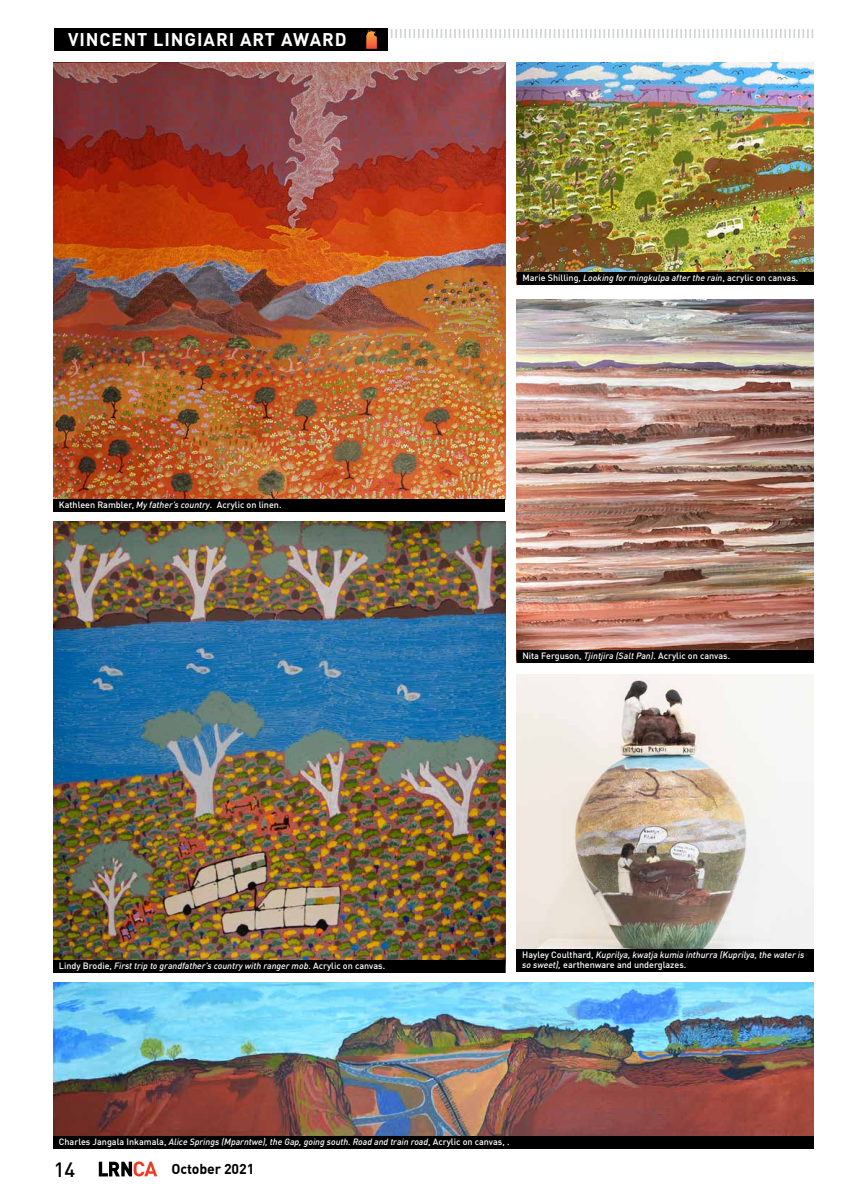
<style>
.page{position:relative;width:842px;height:1191px;background:#fff}
.page>*{position:absolute;margin:0;border:0;box-sizing:border-box;transform-origin:0 0}
.t1{font:500 20.3px "DIN Offc";color:#000}
.t2{font:700 18px "DIN Offc";letter-spacing:.05em;color:#fff}
.t3{font:700 14.1px "DIN Offc";letter-spacing:-.01em;color:#000}
.t4{font:italic 500 9px/10px "DIN Offc";color:#fff}
.t5{font:500 9px "DIN Offc";color:#fff}
.s1{font-style:italic}
.s2{font-style:normal}
</style>
<div class="page">
<svg style="left:99px;top:1161px;width:58px;height:15px"></svg>
<div style="left:54px;top:28px;width:334px;height:23px;background:#000"></div>
<svg style="left:366px;top:29px;width:447px;height:20px"></svg>
<img style="left:54px;top:62px;width:451px;height:437px">
<div style="left:53px;top:499px;width:451px;height:12px;background:#000"></div>
<img style="left:54px;top:521px;width:451px;height:439px">
<div style="left:53px;top:960px;width:452px;height:12px;background:#000"></div>
<img style="left:53px;top:982px;width:761px;height:154px">
<div style="left:53px;top:1136px;width:761px;height:12px;background:#000"></div>
<img style="left:516px;top:62px;width:298px;height:223px">
<div style="left:517px;top:272px;width:297px;height:13px;background:#000"></div>
<img style="left:516px;top:299px;width:298px;height:363px">
<img style="left:516px;top:674px;width:298px;height:275px">
<div style="left:517px;top:650px;width:297px;height:12px;background:#000"></div>
<div style="left:516px;top:949px;width:298px;height:23px;background:#000"></div>
<h2 class="t2" style="left:68px;top:28px;width:280px">VINCENT LINGIARI ART AWARD</h2>
<p class="t5" style="left:59px;top:499px;width:224px">Kathleen Rambler, <span class="s1">My father’s country</span>. Acrylic on linen.</p>
<p class="t5" style="left:522px;top:272px;width:277px">Marie Shilling, <span class="s1">Looking for mingkulpa after the rain</span>, acrylic on canvas.</p>
<p class="t5" style="left:522px;top:650px;width:209px">Nita Ferguson, <span class="s1">Tjintjira (Salt Pan)</span>. Acrylic on canvas.</p>
<p class="t4" style="left:59px;top:960px;width:328px"><span class="s2">Lindy Brodie,</span> First trip to grandfather’s country with ranger mob<span class="s2">. Acrylic on canvas.</span></p>
<p class="t4" style="left:522px;top:949px;width:284px"><span class="s2">Hayley Coulthard,</span> Kuprilya, kwatja kumia inthurra (Kuprilya, the water is so sweet), <span class="s2">earthenware and underglazes.</span></p>
<p class="t4" style="left:59px;top:1136px;width:452px"><span class="s2">Charles Jangala Inkamala,</span> Alice Springs (Mparntwe), the Gap, going south. Road and train road<span class="s2">, Acrylic on canvas, .</span></p>
<h1 class="t1" style="left:54px;top:1156px;width:23px">14</h1>
<h3 class="t3" style="left:172px;top:1160px;width:84px">October 2021</h3>
</div>
